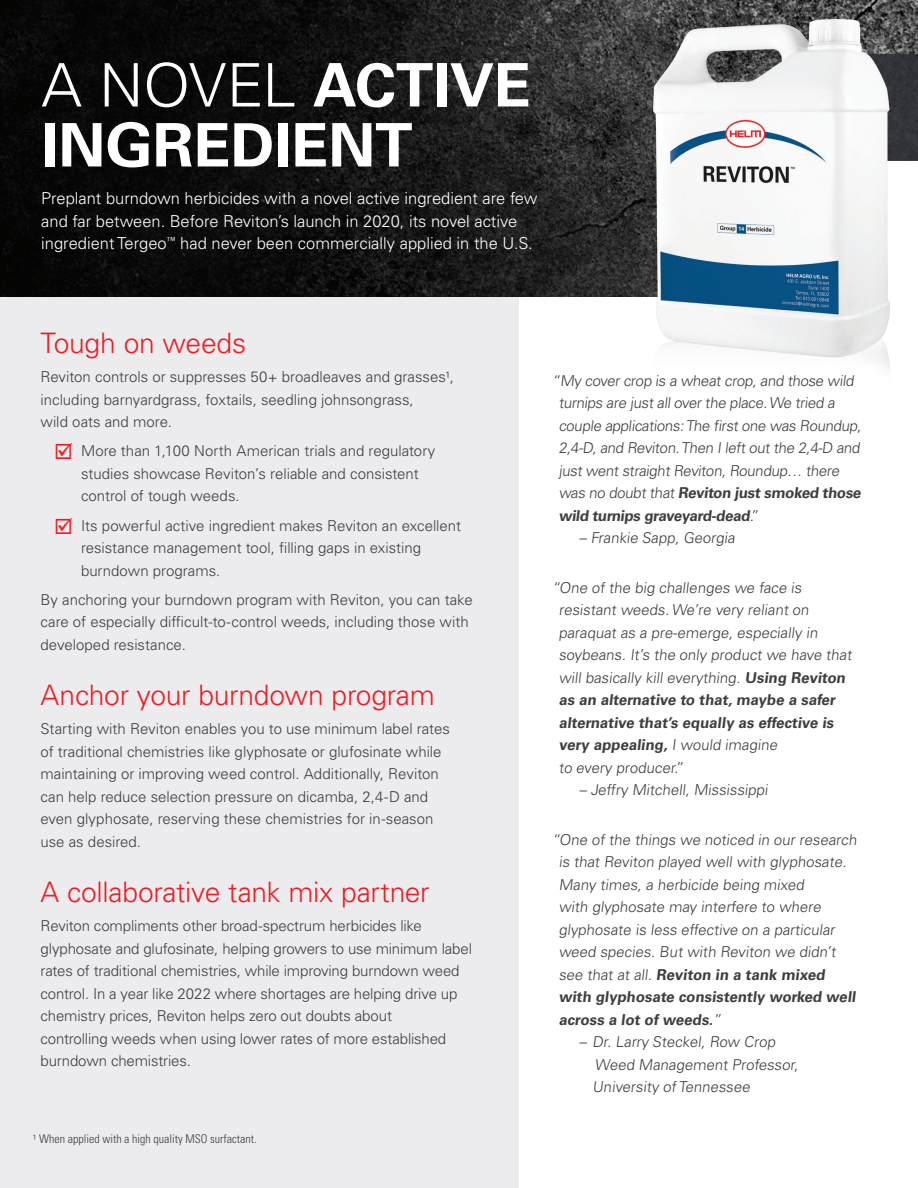
<style>
.page{position:relative;width:918px;height:1188px;background:#fff}
.page>*{position:absolute;margin:0;border:0;box-sizing:border-box;transform-origin:0 0}
.t1{font:700 60px/60px "Univers LT Std";letter-spacing:-.005em;color:#fff}
.ContentSubheads{font:300 28.2px "Univers LT Std";letter-spacing:-.01em;color:#ee1d23}
.ContentParagraph{font:300 16.5px/22.5px "Univers LT Pro 45";color:#fff}
.ContentParagraph-2{font:300 15px/22.5px "Univers LT Pro 45";letter-spacing:-.005em;color:#3e3e3f}
.t2{font:300 condensed 12px "Univers LT Std";color:#3e3e3f}
.s1{font-weight:300}
.s2{font-family:"Univers LT Std"}
.s3{color:#ee1d23}
.s4{font-stretch:normal}
.s5{font-family:"Univers LT Pro 65";font-weight:700}
</style>
<div class="page">
<div style="left:0;top:122px;width:518px;height:1066px;background:#ececee"></div>
<img style="left:0;top:0;width:571px;height:297px">
<img style="left:571px;top:0;width:347px;height:370px">
<p class="t1" style="left:41px;top:56px;width:491px"><span class="s1">A NOVEL</span> ACTIVE<br>INGREDIENT</p>
<p class="ContentParagraph" style="left:41px;top:187px;width:498px">Preplant burndown herbicides with a novel active ingredient are few and far between. Before Reviton’s launch in 2020, its novel active ingredient Tergeo<sup>™</sup> had never been commercially applied in the U.S.</p>
<p class="ContentSubheads" style="left:40px;top:326px;width:207px">Tough on weeds</p>
<p class="ContentParagraph-2" style="left:40px;top:365px;width:415px">Reviton controls or suppresses 50+ broadleaves and grasses<span class="s2">¹</span>, including barnyardgrass, foxtails, seedling johnsongrass,<br>wild oats and more.</p>
<p class="ContentParagraph-2" style="left:81px;top:439px;width:356px;text-indent:-27px"><span class="s3">☑</span> More than 1,100 North American trials and regulatory studies showcase Reviton’s reliable and consistent control of tough weeds.</p>
<p class="ContentParagraph-2" style="left:81px;top:514px;width:382px;text-indent:-27px"><span class="s3">☑</span> Its powerful active ingredient makes Reviton an excellent resistance management tool, filling gaps in existing burndown programs.</p>
<p class="ContentParagraph-2" style="left:40px;top:588px;width:434px">By anchoring your burndown program with Reviton, you can take care of especially difficult-to-control weeds, including those with developed resistance.</p>
<p class="ContentSubheads" style="left:40px;top:678px;width:396px">Anchor your burndown program</p>
<p class="ContentParagraph-2" style="left:40px;top:717px;width:411px">Starting with Reviton enables you to use minimum label rates of traditional chemistries like glyphosate or glufosinate while maintaining or improving weed control. Additionally, Reviton can help reduce selection pressure on dicamba, 2,4-D and even glyphosate, reserving these chemistries for in-season use as desired.</p>
<p class="ContentSubheads" style="left:40px;top:875px;width:391px">A collaborative tank mix partner</p>
<p class="ContentParagraph-2" style="left:40px;top:914px;width:433px">Reviton compliments other broad-spectrum herbicides like glyphosate and glufosinate, helping growers to use minimum label rates of traditional chemistries, while improving burndown weed control. In a year like 2022 where shortages are helping drive up chemistry prices, Reviton helps zero out doubts about<br>controlling weeds when using lower rates of more established burndown chemistries.</p>
<p class="t2" style="left:32px;top:1131px;width:226px"><span class="s4">¹</span> When applied with a high quality MSO surfactant.</p>
<p class="ContentParagraph-2" style="left:559px;top:369px;width:307px;text-indent:-7px">“My cover crop is a wheat crop, and those wild turnips are just all over the place.We tried a couple applications:The first one was Roundup, 2,4-D, and Reviton.Then I left out the 2,4-D and just went straight Reviton, Roundup… there was no doubt that <span class="s5">Reviton just smoked those wild turnips graveyard-dead</span>.”</p>
<p class="ContentParagraph-2" style="left:579px;top:526px;width:160px">– Frankie Sapp, Georgia</p>
<p class="ContentParagraph-2" style="left:559px;top:576px;width:297px;text-indent:-7px">“One of the big challenges we face is resistant weeds.We’re very reliant on paraquat as a pre-emerge, especially in soybeans. It’s the only product we have that will basically kill everything. <span class="s5">Using Reviton as an alternative to that, maybe a safer alternative that’s equally as effective is very appealing,</span> I would imagine<br>to every producer.”</p>
<p class="ContentParagraph-2" style="left:579px;top:778px;width:193px">– Jeffry Mitchell, Mississippi</p>
<p class="ContentParagraph-2" style="left:559px;top:828px;width:302px;text-indent:-7px">“One of the things we noticed in our research is that Reviton played well with glyphosate.<br>Many times, a herbicide being mixed<br>with glyphosate may interfere to where glyphosate is less effective on a particular weed species. But with Reviton we didn’t see that at all. <span class="s5">Reviton in a tank mixed with glyphosate consistently worked well across a lot of weeds.</span>”</p>
<p class="ContentParagraph-2" style="left:592px;top:1030px;width:210px;text-indent:-14px">– Dr. Larry Steckel, Row Crop<br>Weed Management Professor,<br>University of Tennessee</p>
</div>
